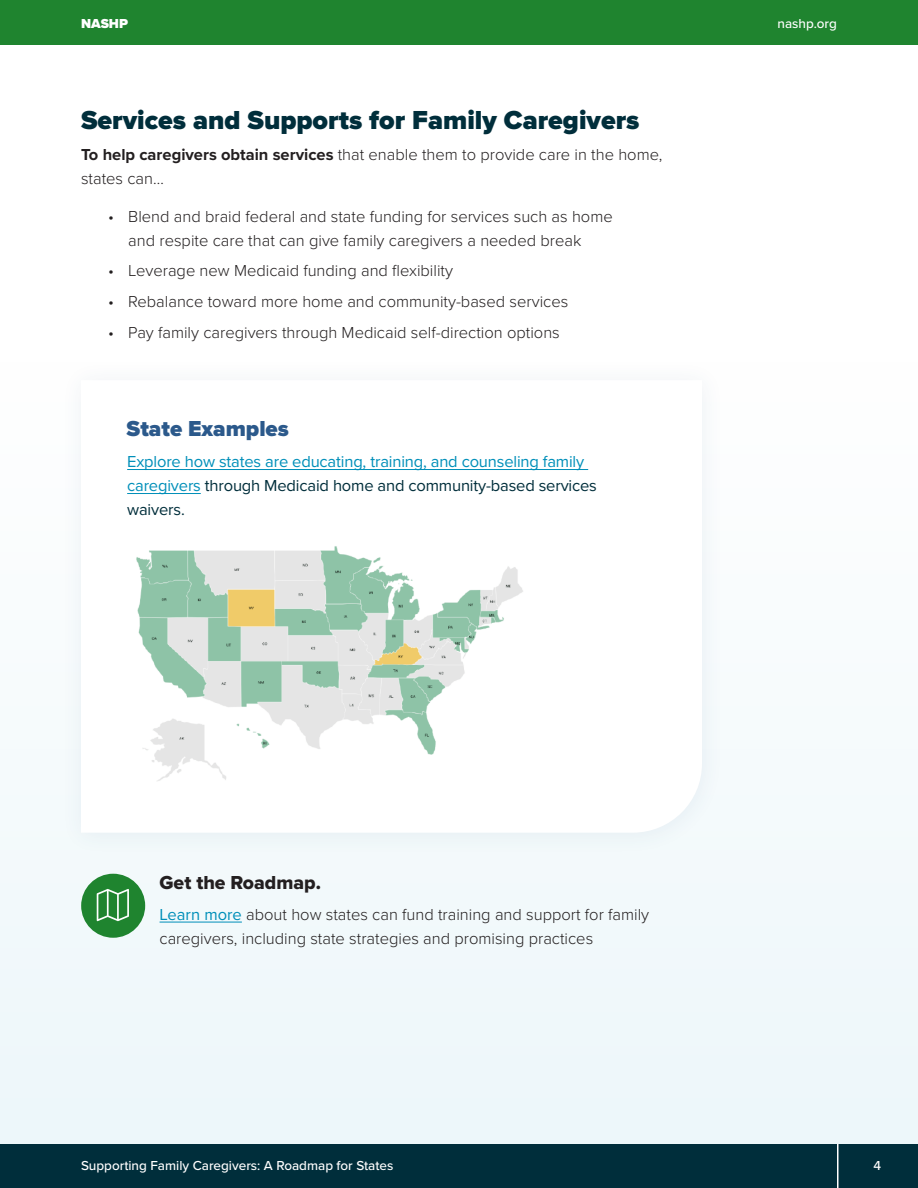
<style>
.page{position:relative;width:918px;height:1188px;background:#fff}
.page>*{position:absolute;margin:0;border:0;box-sizing:border-box;transform-origin:0 0}
.Headling_1{font:900 27px "Proxima Nova";color:#002e3b}
.t1{font:900 22.5px "Proxima Nova";color:#2b598b}
.Body{font:19.5px "Proxima Nova Extrabld";color:#231f20}
.Body-2{font:300 16.5px/24px "Proxima Nova";color:#231f20}
.Key_Findings{font:16.5px/24px "Proxima Nova";letter-spacing:-.01em;color:#008fb9}
.t2{font:500 13.5px "Proxima Nova";color:#fff}
.t3{font:900 13.5px "Proxima Nova";color:#fff}
.s1{font-weight:700}
.s2{color:#002e3b}
.s3{font-weight:400;color:#008fb9}
</style>
<div class="page">
<div style="left:0;top:0;width:918px;height:45px;background:#1f842f"></div>
<div style="left:0;top:1143px;width:918px;height:45px;background:#002e3b"></div>
<hr style="left:837px;top:1141px;width:1px;height:47px;background:#fff">
<div style="left:0;top:362px;width:918px;height:781px;background:#edf7fa"></div>
<div style="left:59px;top:360px;width:666px;height:497px;background:#2b598b;opacity:.08"></div>
<hr style="left:127px;top:469px;width:461px;height:1px;background:#008fb9">
<hr style="left:127px;top:493px;width:74px;height:1px;background:#008fb9">
<hr style="left:160px;top:922px;width:82px;height:1px;background:#008fb9">
<div style="left:81px;top:874px;width:64px;height:64px;background:#1f842f;border-radius:50%"></div>
<svg style="left:97px;top:889px;width:32px;height:32px"></svg>
<img style="left:136px;top:546px;width:387px;height:235px">
<p class="t3" style="left:81px;top:13px;width:49px">NASHP</p>
<p class="t2" style="left:777px;top:13px;width:61px">nashp.org</p>
<p class="Headling_1" style="left:81px;top:100px;width:560px">Services and Supports for Family Caregivers</p>
<p class="Body-2" style="left:81px;top:142px;width:583px"><span class="s1">To help caregivers obtain services</span> that enable them to provide care in the home, states can…</p>
<p class="Body-2" style="left:128px;top:203px;width:486px;text-indent:-20px">• Blend and braid federal and state funding for services such as home and respite care that can give family caregivers a needed break</p>
<p class="Body-2" style="left:108px;top:258px;width:347px">• Leverage new Medicaid funding and flexibility</p>
<p class="Body-2" style="left:108px;top:289px;width:462px">• Rebalance toward more home and community-based services</p>
<p class="Body-2" style="left:108px;top:319px;width:453px">• Pay family caregivers through Medicaid self-direction options</p>
<p class="t1" style="left:127px;top:412px;width:164px">State Examples</p>
<p class="Key_Findings" style="left:127px;top:449px;width:471px">Explore how states are educating, training, and counseling family caregivers <span class="s2">through Medicaid home and community-based services waivers.</span></p>
<p class="Body" style="left:160px;top:868px;width:163px">Get the Roadmap.</p>
<p class="Body-2" style="left:160px;top:901px;width:491px"><span class="s3">Learn more</span> about how states can fund training and support for family caregivers, including state strategies and promising practices</p>
<p class="t2" style="left:81px;top:1155px;width:314px">Supporting Family Caregivers: A Roadmap for States</p>
<p class="t2" style="left:874px;top:1155px;width:9px">4</p>
</div>
